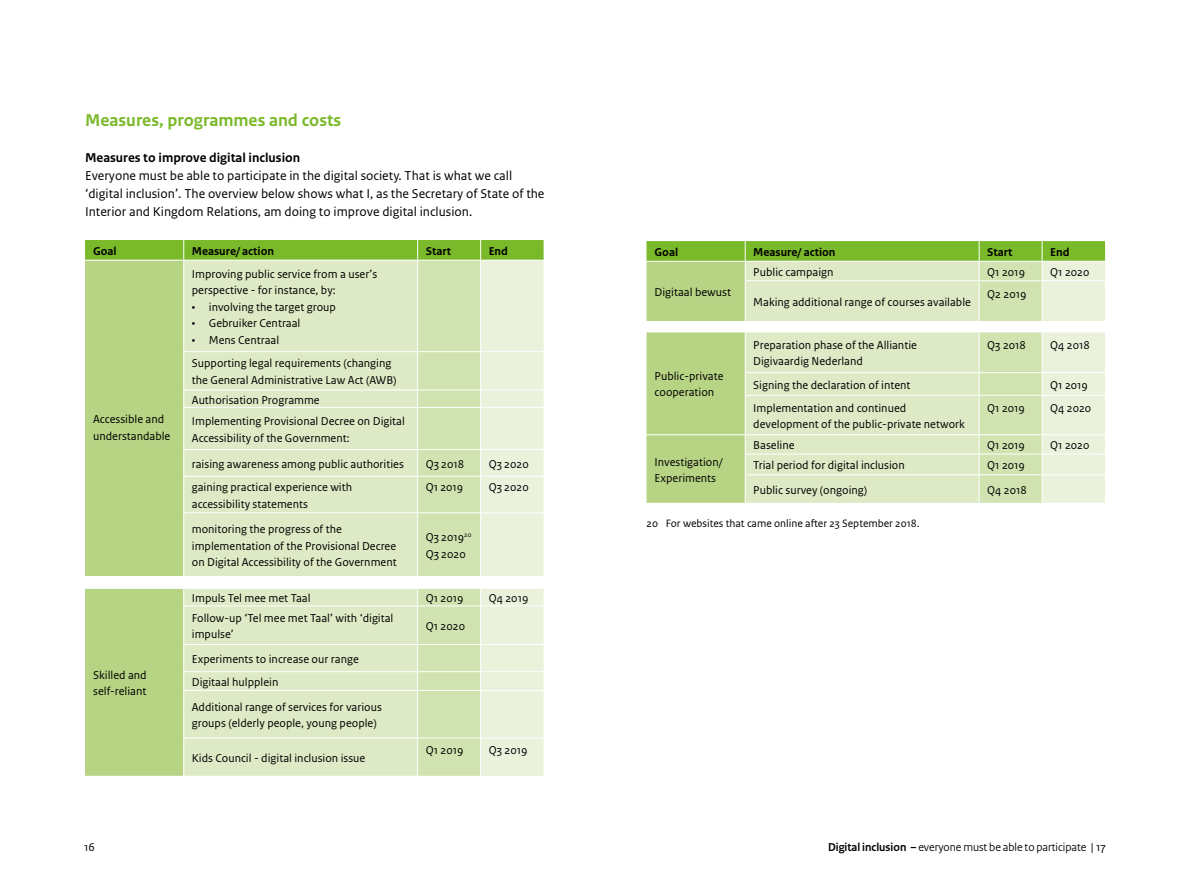
<style>
.page{position:relative;width:1191px;height:893px;background:#fff}
.page>*{position:absolute;margin:0;border:0;box-sizing:border-box;transform-origin:0 0}
.t1{font:700 18px "Rijksoverheid Sans Text";color:#7ab929}
.t2{font:13.5px/18px "Rijksoverheid Sans Text";color:#000}
.t3{font:700 13.5px "Rijksoverheid Sans Text";color:#000}
.t4{font:12px/16.5px "Rijksoverheid Sans Text";color:#000}
.t5{font:700 12px "Rijksoverheid Sans Text";color:#000}
.t6{font:12px "Rijksoverheid Sans Heading";color:#000}
.t7{font:11.25px "Rijksoverheid Sans Text";color:#000}
.s1{font-weight:700}
.s2{font-family:"Rijksoverheid Sans Text"}
</style>
<div class="page">
<svg style="left:85px;top:240px;width:458px;height:536px;background:#d3e4b5"></svg>
<hr style="left:183px;top:691px;width:1px;height:47px;background:#fff">
<hr style="left:417px;top:691px;width:1px;height:47px;background:#fff">
<hr style="left:480px;top:691px;width:1px;height:47px;background:#fff">
<hr style="left:183px;top:738px;width:1px;height:38px;background:#fff">
<hr style="left:417px;top:738px;width:1px;height:38px;background:#fff">
<hr style="left:480px;top:738px;width:1px;height:38px;background:#fff">
<svg style="left:646px;top:241px;width:459px;height:262px;background:#d1e4b2"></svg>
<h5 class="t1" style="left:85px;top:110px;width:258px">Measures, programmes and costs</h5>
<h6 class="t3" style="left:85px;top:150px;width:217px">Measures to improve digital inclusion</h6>
<p class="t2" style="left:85px;top:167px;width:461px">Everyone must be able to participate in the digital society. That is what we call ‘digital inclusion’. The overview below shows what I, as the Secretary of State of the<br>Interior and Kingdom Relations, am doing to improve digital inclusion.</p>
<p class="t5" style="left:93px;top:244px;width:25px">Goal</p>
<p class="t5" style="left:192px;top:244px;width:84px">Measure/ action</p>
<p class="t5" style="left:426px;top:244px;width:27px">Start</p>
<p class="t5" style="left:489px;top:244px;width:21px">End</p>
<p class="t4" style="left:93px;top:411px;width:79px">Accessible and understandable</p>
<p class="t4" style="left:93px;top:667px;width:55px">Skilled and self-reliant</p>
<p class="t4" style="left:192px;top:266px;width:187px">Improving public service from a user’s perspective - for instance, by:</p>
<p class="t4" style="left:192px;top:299px;width:146px">• involving the target group</p>
<p class="t4" style="left:192px;top:315px;width:110px">• Gebruiker Centraal</p>
<p class="t4" style="left:192px;top:332px;width:89px">• Mens Centraal</p>
<p class="t4" style="left:192px;top:355px;width:206px">Supporting legal requirements (changing the General Administrative Law Act (AWB)</p>
<p class="t4" style="left:192px;top:392px;width:129px">Authorisation Programme</p>
<p class="t4" style="left:192px;top:413px;width:214px">Implementing Provisional Decree on Digital<br>Accessibility of the Government:</p>
<p class="t4" style="left:192px;top:456px;width:213px">raising awareness among public authorities</p>
<p class="t4" style="left:426px;top:456px;width:40px">Q3 2018</p>
<p class="t4" style="left:489px;top:456px;width:41px">Q3 2020</p>
<p class="t4" style="left:192px;top:479px;width:162px">gaining practical experience with accessibility statements</p>
<p class="t4" style="left:426px;top:479px;width:39px">Q1 2019</p>
<p class="t4" style="left:489px;top:479px;width:41px">Q3 2020</p>
<p class="t4" style="left:192px;top:521px;width:206px">monitoring the progress of the implementation of the Provisional Decree on Digital Accessibility of the Government</p>
<p class="t4" style="left:426px;top:529px;width:47px">Q3 2019<sup>20<br></sup>Q3 2020</p>
<p class="t4" style="left:192px;top:590px;width:120px">Impuls Tel mee met Taal</p>
<p class="t4" style="left:426px;top:590px;width:39px">Q1 2019</p>
<p class="t4" style="left:489px;top:590px;width:41px">Q4 2019</p>
<p class="t4" style="left:192px;top:610px;width:203px">Follow-up ‘Tel mee met Taal’ with ‘digital impulse’</p>
<p class="t4" style="left:426px;top:618px;width:41px">Q1 2020</p>
<p class="t4" style="left:192px;top:651px;width:168px">Experiments to increase our range</p>
<p class="t4" style="left:192px;top:674px;width:88px">Digitaal hulpplein</p>
<p class="t4" style="left:192px;top:699px;width:191px">Additional range of services for various groups (elderly people, young people)</p>
<p class="t4" style="left:192px;top:750px;width:175px">Kids Council - digital inclusion issue</p>
<p class="t4" style="left:426px;top:742px;width:39px">Q1 2019</p>
<p class="t4" style="left:489px;top:742px;width:40px">Q3 2019</p>
<p class="t5" style="left:654px;top:245px;width:25px">Goal</p>
<p class="t5" style="left:753px;top:245px;width:84px">Measure/ action</p>
<p class="t5" style="left:987px;top:245px;width:27px">Start</p>
<p class="t5" style="left:1050px;top:245px;width:21px">End</p>
<p class="t4" style="left:654px;top:284px;width:78px">Digitaal bewust</p>
<p class="t4" style="left:753px;top:264px;width:82px">Public campaign</p>
<p class="t4" style="left:987px;top:264px;width:39px">Q1 2019</p>
<p class="t4" style="left:1050px;top:264px;width:41px">Q1 2020</p>
<p class="t4" style="left:753px;top:294px;width:219px">Making additional range of courses available</p>
<p class="t4" style="left:987px;top:286px;width:41px">Q2 2019</p>
<p class="t4" style="left:654px;top:368px;width:70px">Public-private cooperation</p>
<p class="t4" style="left:753px;top:337px;width:165px">Preparation phase of the Alliantie<br>Digivaardig Nederland</p>
<p class="t4" style="left:987px;top:337px;width:40px">Q3 2018</p>
<p class="t4" style="left:1050px;top:337px;width:41px">Q4 2018</p>
<p class="t4" style="left:753px;top:377px;width:159px">Signing the declaration of intent</p>
<p class="t4" style="left:1050px;top:377px;width:39px">Q1 2019</p>
<p class="t4" style="left:753px;top:400px;width:213px">Implementation and continued development of the public-private network</p>
<p class="t4" style="left:987px;top:400px;width:39px">Q1 2019</p>
<p class="t4" style="left:1050px;top:400px;width:43px">Q4 2020</p>
<p class="t4" style="left:753px;top:437px;width:43px">Baseline</p>
<p class="t4" style="left:987px;top:437px;width:39px">Q1 2019</p>
<p class="t4" style="left:1050px;top:437px;width:41px">Q1 2020</p>
<p class="t4" style="left:753px;top:457px;width:153px">Trial period for digital inclusion</p>
<p class="t4" style="left:987px;top:457px;width:39px">Q1 2019</p>
<p class="t4" style="left:753px;top:482px;width:115px">Public survey (ongoing)</p>
<p class="t4" style="left:987px;top:482px;width:41px">Q4 2018</p>
<p class="t7" style="left:646px;top:517px;width:274px">20 For websites that came online after 23 September 2018.</p>
<p class="t4" style="left:654px;top:454px;width:70px">Investigation/</p>
<p class="t4" style="left:654px;top:470px;width:63px">Experiments</p>
<p class="t4" style="left:84px;top:839px;width:12px">16</p>
<p class="t6" style="left:828px;top:840px;width:279px"><span class="s1">Digital inclusion –</span> everyone must be able to participate <span class="s2">| 17</span></p>
</div>
